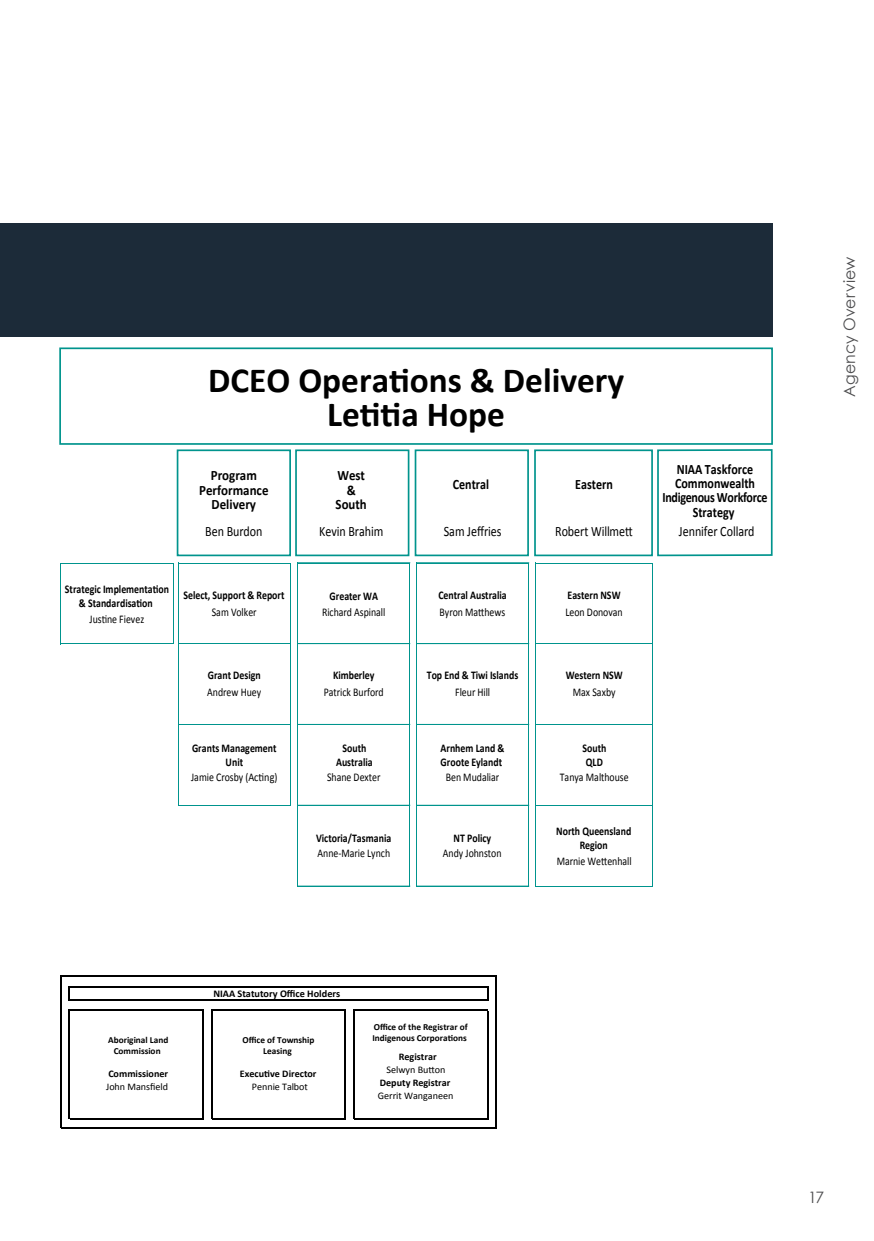
<style>
.page{position:relative;width:874px;height:1241px;background:#fff}
.page>*{position:absolute;margin:0;border:0;box-sizing:border-box;transform-origin:0 0}
.t1{font:700 35.35px/33.9px "Calibri";color:#000;text-align:center}
.t2{font:15.75px "Century Gothic";letter-spacing:.01em;color:#4d4d4f}
.t3{font:700 14.35px/14.3px "Calibri";color:#000;text-align:center;scale:.84 1}
.t4{font:14.35px "Calibri";letter-spacing:-.005em;color:#000;scale:.84 1}
.t5{font:700 14.35px/14.3px "Calibri";color:#000;text-align:center;scale:.9 1}
.t6{font:700 11.72px/14.2px "Calibri";color:#000;text-align:center;scale:.84 1}
.t7{font:11.72px "Calibri";color:#000;scale:.84 1}
.t8{font:700 10.33px "Calibri";color:#000}
.t9{font:700 10.15px "Calibri";color:#000}
.t10{font:10.15px "Calibri";letter-spacing:-.005em;color:#000}
.t11{font:700 9.28px/11px "Calibri";color:#000;text-align:center}
</style>
<div class="page">
<div style="left:0;top:222px;width:772px;height:114px;background:#1c2b39"></div>
<svg style="left:69px;top:986px;width:1px;height:14px"></svg>
<hr style="left:70px;top:1009px;width:134px;height:1px;background:#000">
<hr style="left:212px;top:1009px;width:134px;height:1px;background:#000">
<svg style="left:486px;top:986px;width:2px;height:13px"></svg>
<hr style="left:70px;top:1117px;width:134px;height:1px;background:#000">
<hr style="left:212px;top:1117px;width:134px;height:1px;background:#000">
<hr style="left:60px;top:975px;width:1px;height:153px;background:#000">
<hr style="left:69px;top:1009px;width:1px;height:109px;background:#000">
<hr style="left:202px;top:1010px;width:2px;height:108px;background:#000">
<hr style="left:211px;top:1009px;width:1px;height:109px;background:#000">
<hr style="left:344px;top:1010px;width:2px;height:108px;background:#000">
<hr style="left:353px;top:1009px;width:1px;height:109px;background:#000">
<hr style="left:486px;top:1010px;width:2px;height:108px;background:#000">
<hr style="left:495px;top:976px;width:1px;height:152px;background:#000">
<hr style="left:61px;top:975px;width:435px;height:1px;background:#000">
<hr style="left:70px;top:985px;width:418px;height:1px;background:#000">
<hr style="left:70px;top:999px;width:418px;height:1px;background:#000">
<hr style="left:354px;top:1009px;width:134px;height:1px;background:#000">
<hr style="left:354px;top:1117px;width:134px;height:1px;background:#000">
<hr style="left:61px;top:1127px;width:435px;height:1px;background:#000">
<div style="left:177px;top:449px;width:114px;height:107px;border:2px solid #00948d"></div>
<div style="left:295px;top:449px;width:114px;height:107px;border:2px solid #00948d"></div>
<div style="left:414px;top:449px;width:114px;height:107px;border:2px solid #00948d"></div>
<div style="left:534px;top:449px;width:118px;height:107px;border:2px solid #00948d"></div>
<div style="left:656px;top:449px;width:116px;height:107px;border:2px solid #00948d"></div>
<hr style="left:61px;top:562px;width:113px;height:1px;background:#00948d">
<hr style="left:179px;top:562px;width:112px;height:1px;background:#00948d">
<hr style="left:298px;top:562px;width:111px;height:1px;background:#00948d">
<hr style="left:416px;top:562px;width:112px;height:1px;background:#00948d">
<hr style="left:535px;top:562px;width:117px;height:1px;background:#00948d">
<hr style="left:61px;top:643px;width:113px;height:1px;background:#00948d">
<hr style="left:179px;top:643px;width:112px;height:1px;background:#00948d">
<hr style="left:298px;top:643px;width:111px;height:1px;background:#00948d">
<hr style="left:416px;top:643px;width:112px;height:1px;background:#00948d">
<hr style="left:535px;top:643px;width:117px;height:1px;background:#00948d">
<hr style="left:179px;top:724px;width:112px;height:1px;background:#00948d">
<hr style="left:298px;top:724px;width:111px;height:1px;background:#00948d">
<hr style="left:416px;top:724px;width:112px;height:1px;background:#00948d">
<hr style="left:535px;top:724px;width:117px;height:1px;background:#00948d">
<hr style="left:179px;top:805px;width:112px;height:1px;background:#00948d">
<hr style="left:298px;top:804px;width:111px;height:1px;background:#00948d">
<hr style="left:298px;top:805px;width:111px;height:1px;background:#00948d">
<hr style="left:416px;top:804px;width:112px;height:1px;background:#00948d">
<hr style="left:416px;top:805px;width:112px;height:1px;background:#00948d">
<hr style="left:535px;top:805px;width:117px;height:1px;background:#00948d">
<hr style="left:298px;top:885px;width:111px;height:1px;background:#00948d">
<hr style="left:298px;top:886px;width:111px;height:1px;background:#00948d">
<hr style="left:416px;top:885px;width:112px;height:1px;background:#00948d">
<hr style="left:416px;top:886px;width:112px;height:1px;background:#00948d">
<hr style="left:535px;top:886px;width:117px;height:1px;background:#00948d">
<hr style="left:416px;top:562px;width:1px;height:324px;background:#00948d">
<hr style="left:61px;top:562px;width:1px;height:82px;background:#00948d">
<hr style="left:409px;top:563px;width:1px;height:323px;background:#00948d">
<hr style="left:173px;top:563px;width:1px;height:81px;background:#00948d">
<hr style="left:178px;top:562px;width:1px;height:243px;background:#00948d">
<hr style="left:290px;top:563px;width:1px;height:242px;background:#00948d">
<hr style="left:297px;top:562px;width:1px;height:324px;background:#00948d">
<hr style="left:528px;top:563px;width:1px;height:323px;background:#00948d">
<hr style="left:535px;top:562px;width:1px;height:324px;background:#00948d">
<hr style="left:652px;top:563px;width:1px;height:323px;background:#00948d">
<div style="left:59px;top:347px;width:713px;height:98px;border:2px solid #00948d"></div>
<h1 class="t1" style="left:208px;top:362px;width:417px">DCEO Operations &amp; Delivery<br>Letitia Hope</h1>
<p class="t5" style="left:199px;top:468px;width:79px">Program<br>Performance<br>Delivery</p>
<p class="t4" style="left:205px;top:521px;width:69px">Ben Burdon</p>
<p class="t5" style="left:335px;top:468px;width:36px">West &amp;<br>South</p>
<p class="t4" style="left:319px;top:521px;width:78px">Kevin Brahim</p>
<p class="t3" style="left:452px;top:476px;width:45px">Central</p>
<p class="t4" style="left:443px;top:521px;width:70px">Sam Jeffries</p>
<p class="t3" style="left:575px;top:476px;width:46px">Eastern</p>
<p class="t4" style="left:555px;top:521px;width:94px">Robert Willmett</p>
<p class="t6" style="left:65px;top:581px;width:125px">Strategic Implementation &amp; Standardisation</p>
<p class="t7" style="left:89px;top:610px;width:66px">Justine Fievez</p>
<p class="t6" style="left:183px;top:587px;width:122px">Select, Support &amp; Report</p>
<p class="t7" style="left:212px;top:604px;width:55px">Sam Volker</p>
<p class="t6" style="left:208px;top:667px;width:65px">Grant Design</p>
<p class="t7" style="left:207px;top:684px;width:66px">Andrew Huey</p>
<p class="t6" style="left:192px;top:740px;width:102px">Grants Management<br>Unit</p>
<p class="t7" style="left:191px;top:768px;width:104px">Jamie Crosby (Acting)</p>
<p class="t6" style="left:329px;top:588px;width:59px">Greater WA</p>
<p class="t7" style="left:322px;top:604px;width:77px">Richard Aspinall</p>
<p class="t6" style="left:333px;top:667px;width:51px">Kimberley</p>
<p class="t7" style="left:323px;top:684px;width:73px">Patrick Burford</p>
<p class="t6" style="left:336px;top:740px;width:45px">South<br>Australia</p>
<p class="t7" style="left:327px;top:768px;width:65px">Shane Dexter</p>
<p class="t6" style="left:316px;top:830px;width:91px">Victoria/Tasmania</p>
<p class="t7" style="left:317px;top:844px;width:88px">Anne-Marie Lynch</p>
<p class="t6" style="left:438px;top:587px;width:83px">Central Australia</p>
<p class="t7" style="left:439px;top:604px;width:80px">Byron Matthews</p>
<p class="t6" style="left:426px;top:667px;width:110px">Top End &amp; Tiwi Islands</p>
<p class="t7" style="left:455px;top:684px;width:43px">Fleur Hill</p>
<p class="t6" style="left:440px;top:740px;width:78px;text-align:left">Arnhem Land &amp;<br>Groote Eylandt</p>
<p class="t7" style="left:445px;top:768px;width:65px">Ben Mudaliar</p>
<p class="t6" style="left:453px;top:830px;width:46px">NT Policy</p>
<p class="t7" style="left:442px;top:844px;width:71px">Andy Johnston</p>
<p class="t6" style="left:567px;top:587px;width:64px">Eastern NSW</p>
<p class="t7" style="left:565px;top:604px;width:70px">Leon Donovan</p>
<p class="t6" style="left:565px;top:667px;width:69px">Western NSW</p>
<p class="t7" style="left:572px;top:684px;width:52px">Max Saxby</p>
<p class="t6" style="left:582px;top:740px;width:30px;text-align:left">South<br>QLD</p>
<p class="t7" style="left:559px;top:768px;width:83px">Tanya Malthouse</p>
<p class="t6" style="left:556px;top:823px;width:91px">North Queensland<br>Region</p>
<p class="t7" style="left:556px;top:853px;width:91px">Marnie Wettenhall</p>
<p class="t3" style="left:662px;top:461px;width:126px">NIAA Taskforce<br>Commonwealth<br>Indigenous Workforce<br>Strategy</p>
<p class="t4" style="left:678px;top:521px;width:91px">Jennifer Collard</p>
<h2 class="t2" style="left:839px;top:397px;width:142px;rotate:-90deg">Agency Overview</h2>
<p class="t11" style="left:108px;top:1034px;width:62px">Aboriginal Land<br>Commission</p>
<p class="t9" style="left:108px;top:1066px;width:61px">Commissioner</p>
<p class="t10" style="left:106px;top:1079px;width:63px">John Mansfield</p>
<p class="t8" style="left:213px;top:985px;width:128px">NIAA Statutory Office Holders</p>
<p class="t11" style="left:242px;top:1034px;width:73px">Office of Township<br>Leasing</p>
<p class="t9" style="left:240px;top:1066px;width:78px">Executive Director</p>
<p class="t10" style="left:252px;top:1079px;width:57px">Pennie Talbot</p>
<p class="t11" style="left:372px;top:1020px;width:97px;text-align:left">Office of the Registrar of<br>Indigenous Corporations</p>
<p class="t9" style="left:398px;top:1049px;width:39px">Registrar</p>
<p class="t10" style="left:386px;top:1062px;width:61px">Selwyn Button</p>
<p class="t9" style="left:379px;top:1075px;width:72px">Deputy Registrar</p>
<p class="t10" style="left:377px;top:1088px;width:77px">Gerrit Wanganeen</p>
<h2 class="t2" style="left:807px;top:1187px;width:18px">17</h2>
</div>
